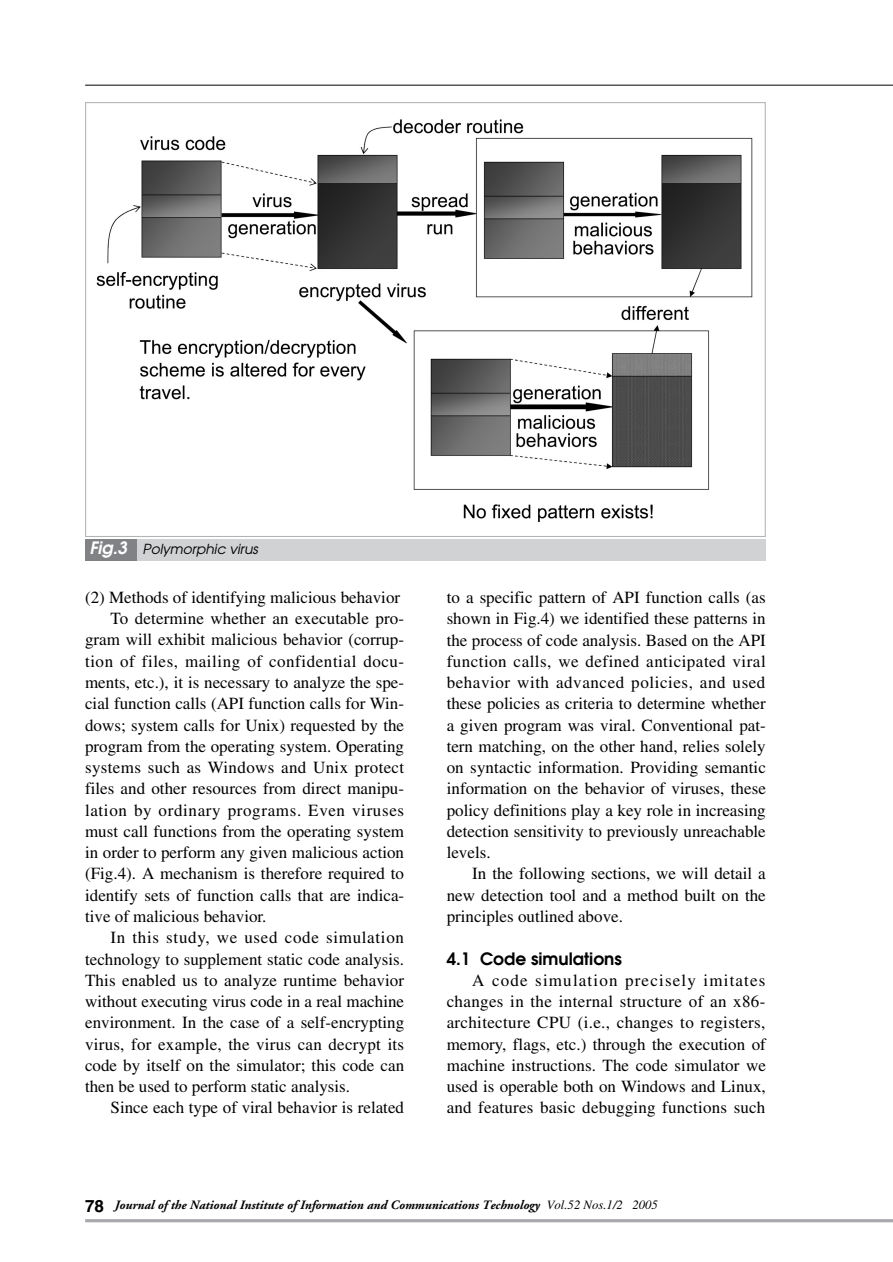
<style>
.page{position:relative;width:893px;height:1262px;background:#fff}
.page>*{position:absolute;margin:0;border:0;box-sizing:border-box;transform-origin:0 0}
.t1{font:16.95px/21.3px "Times";color:#000;text-align:justify}
.t2{font:16.95px "Times";letter-spacing:.03em;color:#000}
.t3{font:16.95px "Times";letter-spacing:.035em;color:#000}
.t4{font:16.95px "Times";letter-spacing:.02em;color:#000}
.t5{font:16.95px "Times";letter-spacing:.04em;color:#000}
.t6{font:600 16.95px "Avant Garde";color:#000}
.t7{font:italic 13.8px "Avant Garde";color:#000}
.t8{font:italic 700 12.75px "Adobe Garamond";color:#000}
.s1{font-weight:600;font-size:16.95px;color:#fff}
.s2{font-family:"Helvetica";font-style:normal;font-size:16.95px}
.s3{font-family:"Times";font-weight:400}
</style>
<div class="page">
<hr style="left:85px;top:85px;width:807px;height:1px;background:#000">
<hr style="left:85px;top:1219px;width:807px;height:3px;background:#a8a9ad">
<img style="left:96px;top:119px;width:657px;height:403px">
<div style="left:85px;top:539px;width:680px;height:21px;background:#d1d2d4"></div>
<div style="left:85px;top:539px;width:51px;height:21px;background:#808285"></div>
<p class="t7" style="left:89px;top:543px;width:170px"><span class="s1">Fig.3</span> Polymorphic virus</p>
<p class="t1" style="left:85px;top:588px;width:316px">(2) Methods of identifying malicious behavior</p>
<p class="t1" style="left:111px;top:609px;width:295px">To determine whether an executable pro-</p>
<p class="t1" style="left:85px;top:631px;width:320px">gram will exhibit malicious behavior (corrup-</p>
<p class="t2" style="left:85px;top:655px;width:320px">tion of files, mailing of confidential docu-</p>
<p class="t1" style="left:85px;top:673px;width:320px">ments, etc.), it is necessary to analyze the spe-</p>
<p class="t1" style="left:85px;top:694px;width:320px">cial function calls (API function calls for Win-</p>
<p class="t1" style="left:85px;top:716px;width:320px">dows; system calls for Unix) requested by the</p>
<p class="t1" style="left:85px;top:737px;width:320px">program from the operating system. Operating</p>
<p class="t4" style="left:85px;top:761px;width:321px">systems such as Windows and Unix protect</p>
<p class="t1" style="left:85px;top:779px;width:320px">files and other resources from direct manipu-</p>
<p class="t3" style="left:85px;top:803px;width:320px">lation by ordinary programs. Even viruses</p>
<p class="t1" style="left:85px;top:822px;width:320px">must call functions from the operating system</p>
<p class="t1" style="left:85px;top:843px;width:320px">in order to perform any given malicious action</p>
<p class="t1" style="left:85px;top:864px;width:320px">(Fig.4). A mechanism is therefore required to</p>
<p class="t1" style="left:85px;top:886px;width:320px">identify sets of function calls that are indica-</p>
<p class="t1" style="left:85px;top:907px;width:183px">tive of malicious behavior.</p>
<p class="t5" style="left:111px;top:931px;width:295px">In this study, we used code simulation</p>
<p class="t1" style="left:85px;top:949px;width:320px">technology to supplement static code analysis.</p>
<p class="t1" style="left:85px;top:971px;width:320px">This enabled us to analyze runtime behavior</p>
<p class="t1" style="left:85px;top:992px;width:320px">without executing virus code in a real machine</p>
<p class="t1" style="left:85px;top:1013px;width:321px">environment. In the case of a self-encrypting</p>
<p class="t1" style="left:85px;top:1034px;width:320px">virus, for example, the virus can decrypt its</p>
<p class="t1" style="left:85px;top:1056px;width:320px">code by itself on the simulator; this code can</p>
<p class="t1" style="left:85px;top:1077px;width:266px">then be used to perform static analysis.</p>
<p class="t1" style="left:111px;top:1098px;width:295px">Since each type of viral behavior is related</p>
<p class="t1" style="left:446px;top:588px;width:321px">to a specific pattern of API function calls (as shown in Fig.4) we identified these patterns in the process of code analysis. Based on the API function calls, we defined anticipated viral behavior with advanced policies, and used these policies as criteria to determine whether a given program was viral. Conventional pat&shy;tern matching, on the other hand, relies solely on syntactic information. Providing semantic information on the behavior of viruses, these policy definitions play a key role in increasing detection sensitivity to previously unreachable levels.</p>
<p class="t1" style="left:446px;top:864px;width:320px;text-indent:26px">In the following sections, we will detail a new detection tool and a method built on the principles outlined above.</p>
<p class="t6" style="left:446px;top:952px;width:177px">4.1 Code simulations</p>
<p class="t1" style="left:446px;top:971px;width:321px;text-indent:26px">A code simulation precisely imitates changes in the internal structure of an x86- architecture CPU (i.e., changes to registers, memory, flags, etc.) through the execution of machine instructions. The code simulator we used is operable both on Windows and Linux, and features basic debugging functions such</p>
<p class="t8" style="left:85px;top:1199px;width:574px"><span class="s2">78</span> Journal of the National Institute of Information and Communications Technology <span class="s3">Vol.52 Nos.1/2 2005</span></p>
</div>
